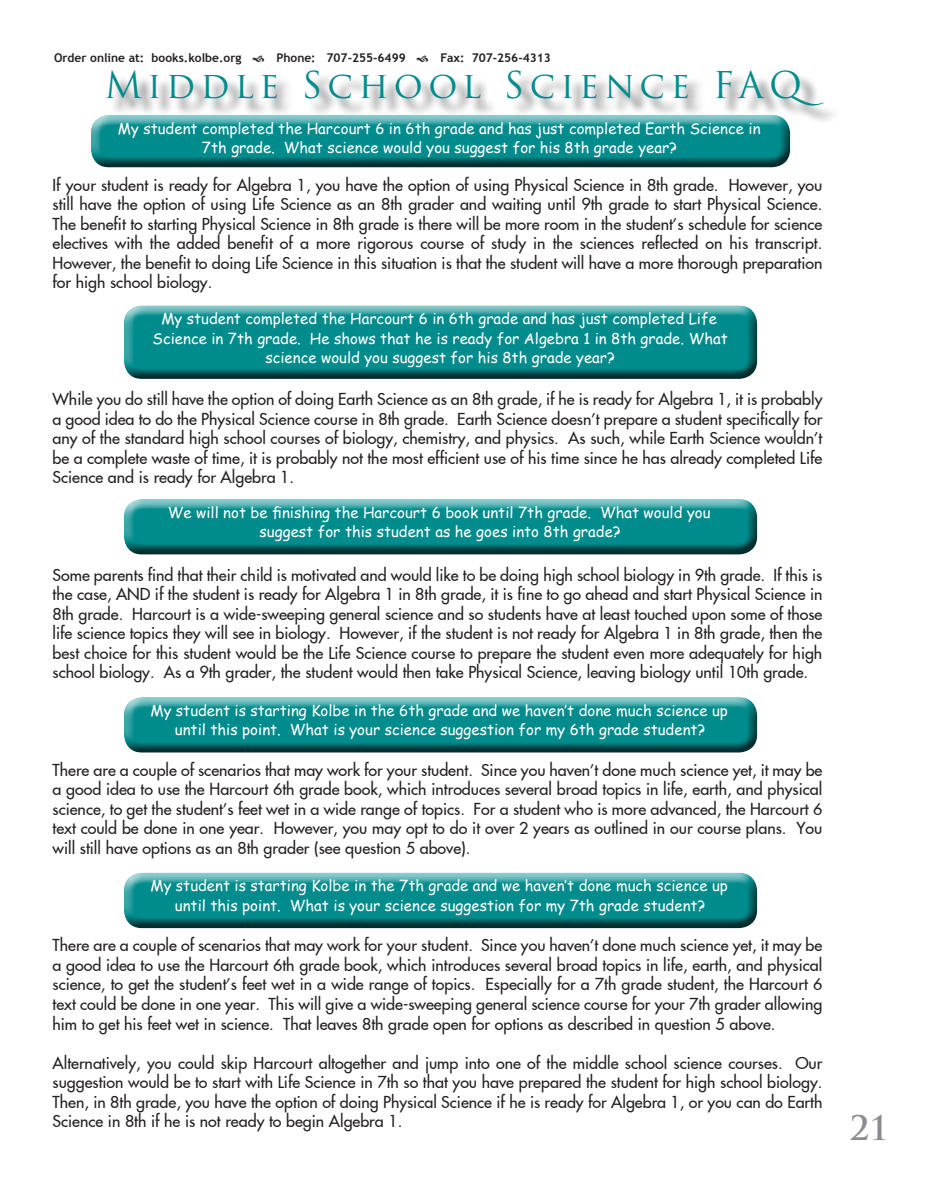
<style>
.page{position:relative;width:932px;height:1202px;background:#fff}
.page>*{position:absolute;margin:0;border:0;box-sizing:border-box;transform-origin:0 0}
.t1{font:36px "Trajan Pro";letter-spacing:.15em;color:#008b8c}
.t2{font:700 33px "Trajan Pro";color:#8a8c8f}
.t3{font:16.5px/19.5px "Fusi Normal";color:#231f20;text-align:justify}
.t4{font:15px/19.5px "Comic Sans MS";color:#fff;text-align:center}
.t5{font:700 12px "Trebuchet MS";color:#231f20}
</style>
<div class="page">
<div style="left:108px;top:72px;width:731px;height:51px;background:#231f20;opacity:.75"></div>
<div style="left:90px;top:114px;width:702px;height:43px;background:#89c9c9"></div>
<div style="left:90px;top:118px;width:702px;height:51px;background:#231f20;opacity:.75"></div>
<div style="left:122px;top:305px;width:635px;height:63px;background:#83c6c7"></div>
<div style="left:122px;top:309px;width:635px;height:72px;background:#231f20;opacity:.75"></div>
<div style="left:122px;top:498px;width:635px;height:46px;background:#89c9c9"></div>
<div style="left:122px;top:502px;width:635px;height:55px;background:#231f20;opacity:.75"></div>
<div style="left:122px;top:696px;width:635px;height:46px;background:#89c9c9"></div>
<div style="left:122px;top:700px;width:635px;height:55px;background:#231f20;opacity:.75"></div>
<div style="left:122px;top:872px;width:635px;height:45px;background:#89c9c9"></div>
<div style="left:122px;top:876px;width:635px;height:54px;background:#231f20;opacity:.75"></div>
<p class="t5" style="left:54px;top:50px;width:189px">Order online at: books.kolbe.org</p>
<p class="t5" style="left:276px;top:50px;width:131px">Phone: 707-255-6499</p>
<p class="t5" style="left:440px;top:50px;width:112px">Fax: 707-256-4313</p>
<h1 class="t1" style="left:104px;top:62px;width:720px">Middle School Science FAQ</h1>
<p class="t4" style="left:118px;top:118px;width:644px">My student completed the Harcourt 6 in 6th grade and has just completed Earth Science in<br>7th grade. What science would you suggest for his 8th grade year?</p>
<p class="t3" style="left:52px;top:175px;width:771px">If your student is ready for Algebra 1, you have the option of using Physical Science in 8th grade. However, you still have the option of using Life Science as an 8th grader and waiting until 9th grade to start Physical Science.<br>The benefit to starting Physical Science in 8th grade is there will be more room in the student’s schedule for science electives with the added benefit of a more rigorous course of study in the sciences reflected on his transcript.<br>However, the benefit to doing Life Science in this situation is that the student will have a more thorough preparation for high school biology.</p>
<p class="t4" style="left:153px;top:308px;width:576px">My student completed the Harcourt 6 in 6th grade and has just completed Life<br>Science in 7th grade. He shows that he is ready for Algebra 1 in 8th grade. What science would you suggest for his 8th grade year?</p>
<p class="t3" style="left:52px;top:389px;width:771px">While you do still have the option of doing Earth Science as an 8th grade, if he is ready for Algebra 1, it is probably a good idea to do the Physical Science course in 8th grade. Earth Science doesn’t prepare a student specifically for any of the standard high school courses of biology, chemistry, and physics. As such, while Earth Science wouldn’t be a complete waste of time, it is probably not the most efficient use of his time since he has already completed Life Science and is ready for Algebra 1.</p>
<p class="t4" style="left:168px;top:502px;width:544px">We will not be finishing the Harcourt 6 book until 7th grade. What would you suggest for this student as he goes into 8th grade?</p>
<p class="t3" style="left:52px;top:565px;width:771px">Some parents find that their child is motivated and would like to be doing high school biology in 9th grade. If this is the case, AND if the student is ready for Algebra 1 in 8th grade, it is fine to go ahead and start Physical Science in 8th grade. Harcourt is a wide-sweeping general science and so students have at least touched upon some of those life science topics they will see in biology. However, if the student is not ready for Algebra 1 in 8th grade, then the best choice for this student would be the Life Science course to prepare the student even more adequately for high school biology. As a 9th grader, the student would then take Physical Science, leaving biology until 10th grade.</p>
<p class="t4" style="left:150px;top:700px;width:579px">My student is starting Kolbe in the 6th grade and we haven’t done much science up until this point. What is your science suggestion for my 6th grade student?</p>
<p class="t3" style="left:52px;top:760px;width:771px">There are a couple of scenarios that may work for your student. Since you haven’t done much science yet, it may be a good idea to use the Harcourt 6th grade book, which introduces several broad topics in life, earth, and physical science, to get the student’s feet wet in a wide range of topics. For a student who is more advanced, the Harcourt 6 text could be done in one year. However, you may opt to do it over 2 years as outlined in our course plans. You will still have options as an 8th grader (see question 5 above).</p>
<p class="t4" style="left:150px;top:875px;width:579px">My student is starting Kolbe in the 7th grade and we haven’t done much science up until this point. What is your science suggestion for my 7th grade student?</p>
<p class="t3" style="left:52px;top:935px;width:771px">There are a couple of scenarios that may work for your student. Since you haven’t done much science yet, it may be a good idea to use the Harcourt 6th grade book, which introduces several broad topics in life, earth, and physical science, to get the student’s feet wet in a wide range of topics. Especially for a 7th grade student, the Harcourt 6 text could be done in one year. This will give a wide-sweeping general science course for your 7th grader allowing him to get his feet wet in science. That leaves 8th grade open for options as described in question 5 above.</p>
<p class="t3" style="left:52px;top:1052px;width:771px">Alternatively, you could skip Harcourt altogether and jump into one of the middle school science courses. Our suggestion would be to start with Life Science in 7th so that you have prepared the student for high school biology.<br>Then, in 8th grade, you have the option of doing Physical Science if he is ready for Algebra 1, or you can do Earth Science in 8th if he is not ready to begin Algebra 1.</p>
<h2 class="t2" style="left:849px;top:1107px;width:41px">21</h2>
</div>
